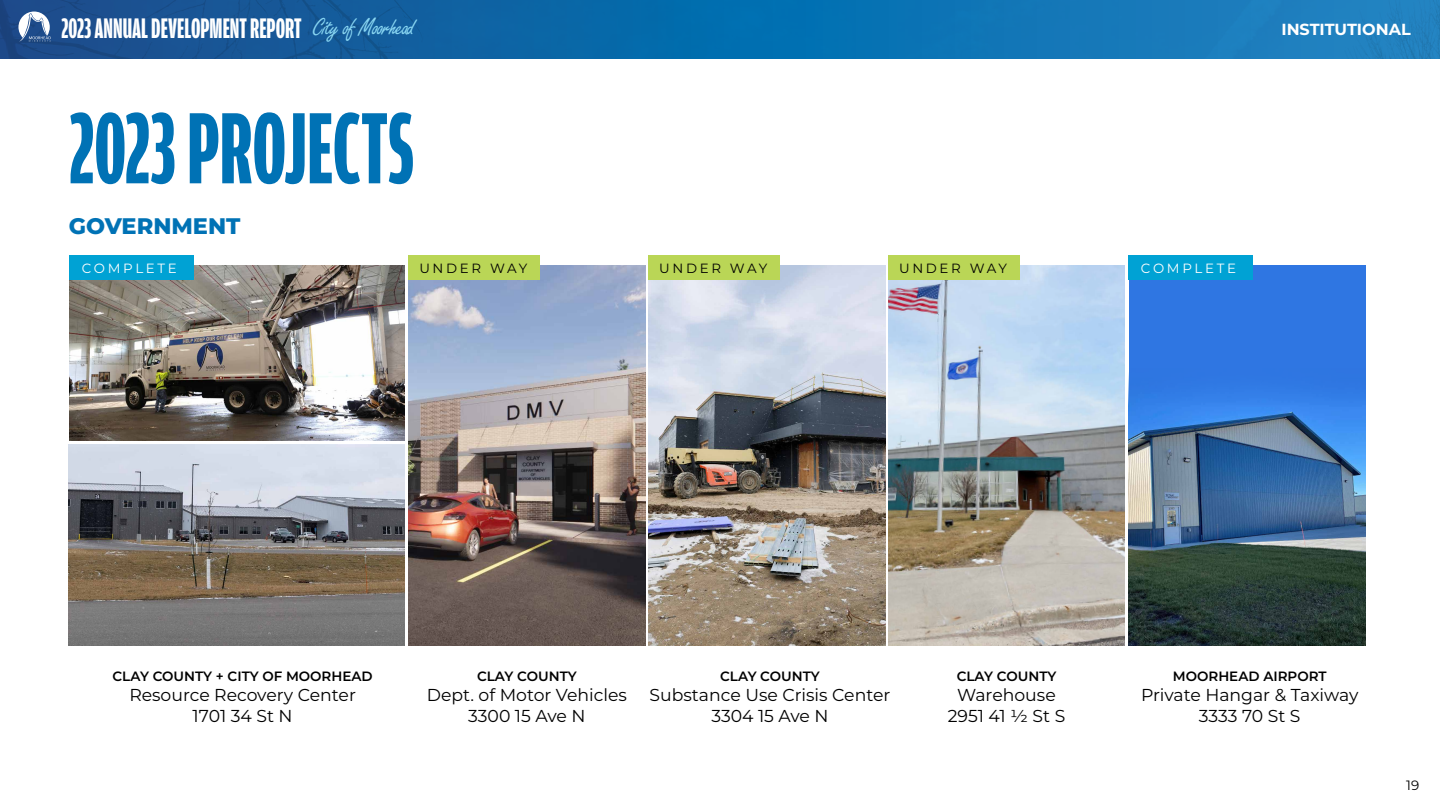
<style>
.page{position:relative;width:1440px;height:810px;background:#fff}
.page>*{position:absolute;margin:0;border:0;box-sizing:border-box;transform-origin:0 0}
.t1{font:700 107.62px "Amplitude Extra Comp";color:#0072b5}
.t2{font:700 30.08px "Amplitude Extra Comp";color:#fff}
.t3{font:800 22.5px "Montserrat";color:#0072b5}
.t4{font:17.25px/20.7px "Montserrat";color:#000;text-align:center}
.t5{font:700 16.05px "Montserrat";color:#fff}
.t6{font:600 13.5px "Montserrat";color:#000}
.t7{font:13.5px "Montserrat";color:#000}
.t8{font:13.35px "Montserrat";letter-spacing:.2em;color:#000}
.t9{font:13.35px "Montserrat";letter-spacing:.2em;color:#fff}
.s1{font-family:"Freestyle Script";font-weight:400;font-size:25.58px;color:#89d6f2}
</style>
<div class="page">
<img style="left:69px;top:266px;width:335px;height:175px">
<img style="left:69px;top:444px;width:336px;height:202px">
<img style="left:0;top:0;width:1440px;height:58px">
<svg style="left:18px;top:12px;width:33px;height:30px"></svg>
<img style="left:408px;top:265px;width:237px;height:381px">
<img style="left:648px;top:265px;width:237px;height:381px">
<img style="left:888px;top:265px;width:237px;height:381px">
<div style="left:1129px;top:265px;width:237px;height:381px;background:#2f76e2"></div>
<img style="left:1129px;top:398px;width:237px;height:248px">
<div style="left:69px;top:256px;width:125px;height:24px;background:#00a2d4"></div>
<div style="left:1128px;top:256px;width:125px;height:24px;background:#00a2d4"></div>
<div style="left:408px;top:256px;width:132px;height:24px;background:#bad656"></div>
<div style="left:648px;top:256px;width:132px;height:24px;background:#bad656"></div>
<div style="left:888px;top:256px;width:132px;height:24px;background:#bad656"></div>
<h2 class="t2" style="left:62px;top:12px;width:355px">2023 ANNUAL DEVELOPMENT REPORT <span class="s1">City of Moorhead</span></h2>
<p class="t5" style="left:1281px;top:18px;width:131px">INSTITUTIONAL</p>
<h1 class="t1" style="left:69px;top:92px;width:346px">2023 PROJECTS</h1>
<h3 class="t3" style="left:69px;top:209px;width:173px">GOVERNMENT</h3>
<p class="t9" style="left:82px;top:259px;width:97px">COMPLETE</p>
<p class="t9" style="left:1141px;top:259px;width:97px">COMPLETE</p>
<p class="t8" style="left:419px;top:259px;width:110px">UNDER WAY</p>
<p class="t8" style="left:659px;top:259px;width:110px">UNDER WAY</p>
<p class="t8" style="left:899px;top:259px;width:110px">UNDER WAY</p>
<p class="t6" style="left:113px;top:666px;width:262px">CLAY COUNTY + CITY OF MOORHEAD</p>
<p class="t4" style="left:129px;top:684px;width:228px">Resource Recovery Center<br>1701 34 St N</p>
<p class="t6" style="left:477px;top:666px;width:101px">CLAY COUNTY</p>
<p class="t4" style="left:427px;top:684px;width:202px">Dept. of Motor Vehicles<br>3300 15 Ave N</p>
<p class="t6" style="left:720px;top:666px;width:101px">CLAY COUNTY</p>
<p class="t4" style="left:650px;top:684px;width:242px">Substance Use Crisis Center<br>3304 15 Ave N</p>
<p class="t6" style="left:957px;top:666px;width:101px">CLAY COUNTY</p>
<p class="t4" style="left:948px;top:684px;width:119px">Warehouse<br>2951 41 ½ St S</p>
<p class="t6" style="left:1173px;top:666px;width:155px">MOORHEAD AIRPORT</p>
<p class="t4" style="left:1141px;top:684px;width:219px">Private Hangar &amp; Taxiway<br>3333 70 St S</p>
<p class="t7" style="left:1406px;top:776px;width:15px">19</p>
</div>
